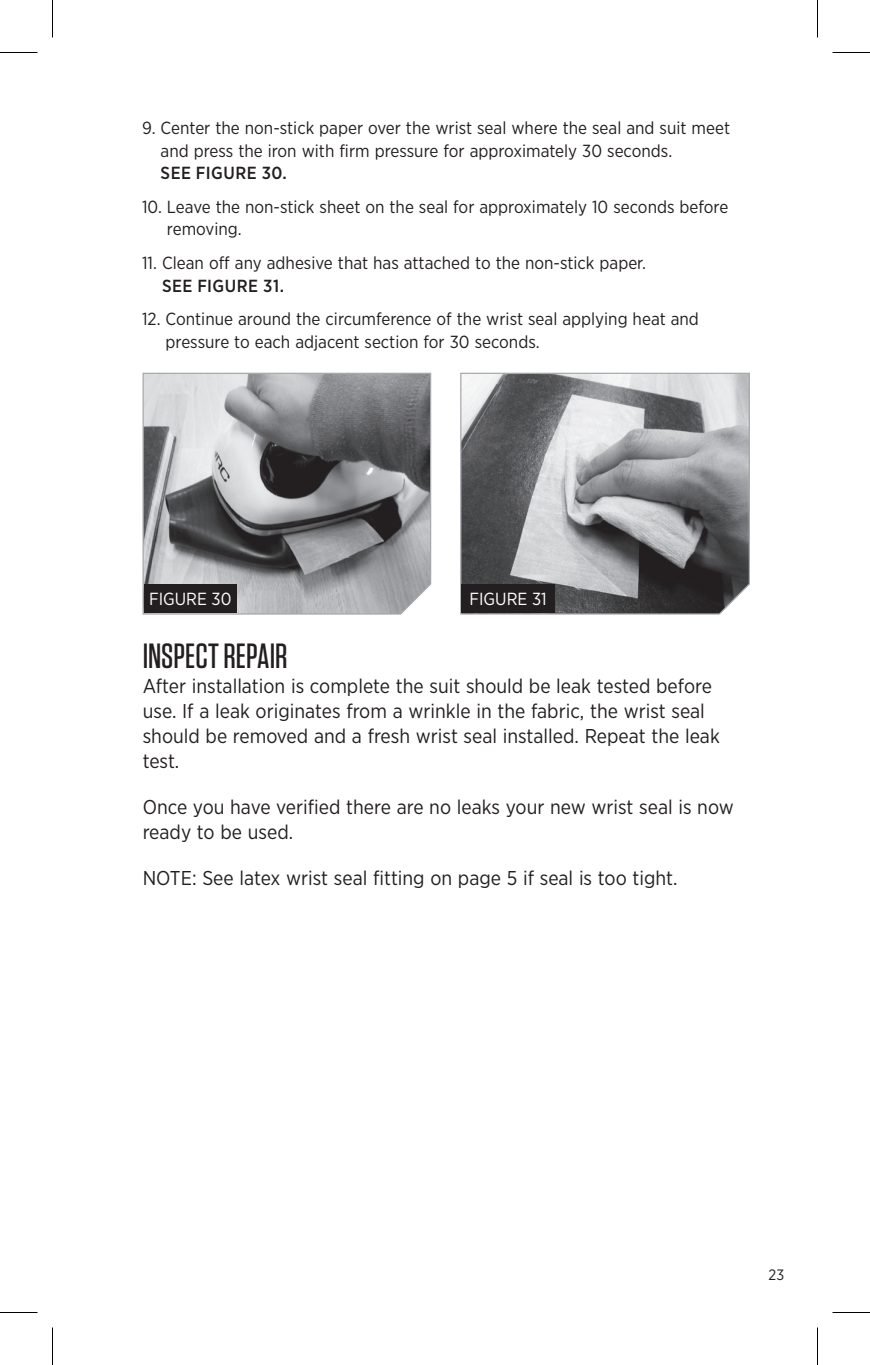
<style>
.page{position:relative;width:870px;height:1365px;background:#fff}
.page>*{position:absolute;margin:0;border:0;box-sizing:border-box;transform-origin:0 0}
.t1{font:500 35px "Tungsten";color:#231f20}
.t2{font:20px/25px "Gotham Narrow";color:#231f20}
.t3{font:17.5px/22.5px "Gotham Narrow";color:#231f20}
.t4{font:500 17.5px "Gotham Narrow";letter-spacing:.025em;color:#231f20}
.t5{font:17.5px "Gotham Narrow";color:#fff}
.t6{font:15px "Gotham Narrow";color:#231f20}
</style>
<div class="page">
<svg style="left:460px;top:372px;width:290px;height:243px;background:#8b8c8e"></svg>
<div style="left:462px;top:585px;width:93px;height:28px;background:#231f20"></div>
<svg style="left:142px;top:372px;width:290px;height:243px;background:#8e8f91"></svg>
<div style="left:144px;top:585px;width:93px;height:28px;background:#231f20"></div>
<hr style="left:0;top:52px;width:38px;height:1px;background:#000">
<hr style="left:832px;top:52px;width:38px;height:1px;background:#000">
<hr style="left:0;top:1312px;width:38px;height:1px;background:#000">
<hr style="left:832px;top:1312px;width:38px;height:1px;background:#000">
<hr style="left:52px;top:0;width:1px;height:38px;background:#000">
<hr style="left:52px;top:1328px;width:1px;height:37px;background:#000">
<hr style="left:817px;top:0;width:1px;height:38px;background:#000">
<hr style="left:817px;top:1328px;width:1px;height:37px;background:#000">
<p class="t3" style="left:161px;top:116px;width:571px;text-indent:-19px">9. Center the non-stick paper over the wrist seal where the seal and suit meet and press the iron with firm pressure for approximately 30 seconds.</p>
<p class="t4" style="left:161px;top:162px;width:128px">SEE FIGURE 30.</p>
<p class="t3" style="left:167px;top:195px;width:563px;text-indent:-25px">10. Leave the non-stick sheet on the seal for approximately 10 seconds before removing.</p>
<p class="t3" style="left:142px;top:251px;width:505px">11. Clean off any adhesive that has attached to the non-stick paper.</p>
<p class="t4" style="left:162px;top:274px;width:123px">SEE FIGURE 31.</p>
<p class="t3" style="left:166px;top:308px;width:535px;text-indent:-24px">12. Continue around the circumference of the wrist seal applying heat and pressure to each adjacent section for 30 seconds.</p>
<p class="t5" style="left:149px;top:588px;width:84px">FIGURE 30</p>
<p class="t5" style="left:470px;top:588px;width:79px">FIGURE 31</p>
<h1 class="t1" style="left:143px;top:637px;width:146px">INSPECT REPAIR</h1>
<p class="t2" style="left:143px;top:673px;width:579px">After installation is complete the suit should be leak tested before use. If a leak originates from a wrinkle in the fabric, the wrist seal should be removed and a fresh wrist seal installed. Repeat the leak test.</p>
<p class="t2" style="left:143px;top:794px;width:593px">Once you have verified there are no leaks your new wrist seal is now ready to be used.</p>
<p class="t2" style="left:143px;top:865px;width:536px">NOTE: See latex wrist seal fitting on page 5 if seal is too tight.</p>
<p class="t6" style="left:769px;top:1266px;width:17px">23</p>
</div>
